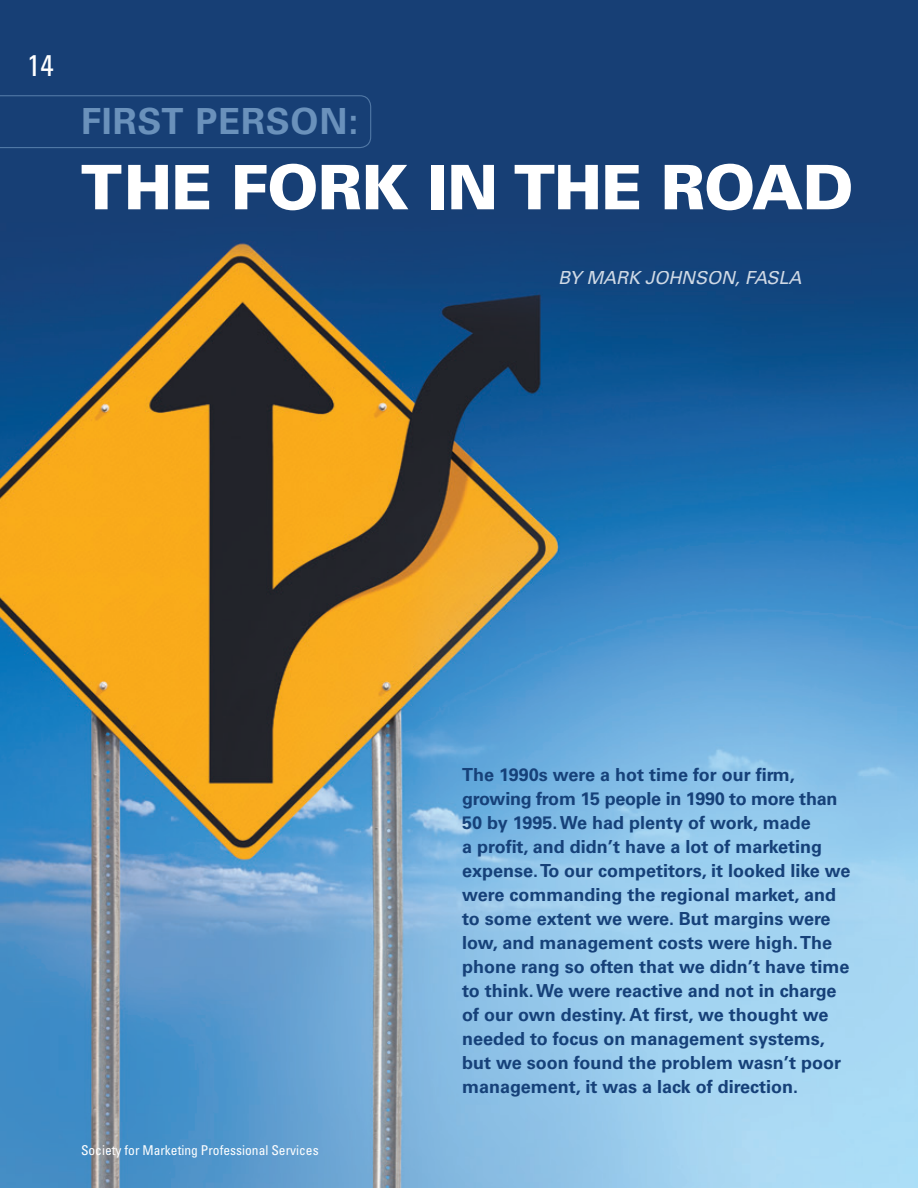
<style>
.page{position:relative;width:918px;height:1188px;background:#fff}
.page>*{position:absolute;margin:0;border:0;box-sizing:border-box;transform-origin:0 0}
.t1{font:900 61.5px "Univers LT Std";letter-spacing:-.015em;color:#fff}
.t2{font:700 36px "Univers LT Std";letter-spacing:.025em;color:#6a91bb}
.t3{font:condensed 30px "Univers LT Std";color:#fff}
.t4{font:700 18px/24px "Univers LT Std";color:#164179}
.t5{font:italic 18px "Univers LT Std";letter-spacing:-.005em;color:#fff}
.t6{font:condensed 13.5px "Univers LT Std";color:#fff}
</style>
<div class="page">
<img style="left:0;top:0;width:918px;height:1188px">
<div style="left:0;top:95px;width:372px;height:54px;background:#173f75"></div>
<h3 class="t3" style="left:27px;top:46px;width:28px">14</h3>
<h2 class="t2" style="left:81px;top:101px;width:279px">FIRST PERSON:</h2>
<h1 class="t1" style="left:81px;top:149px;width:774px">THE FORK IN THE ROAD</h1>
<p class="t5" style="left:558px;top:267px;width:245px">BY MARK JOHNSON, FASLA</p>
<p class="t6" style="left:81px;top:1141px;width:239px">Society for Marketing Professional Services</p>
<p class="t4" style="left:462px;top:763px;width:390px">The 1990s were a hot time for our firm, growing from 15 people in 1990 to more than 50 by 1995. We had plenty of work, made<br>a profit, and didn’t have a lot of marketing expense. To our competitors, it looked like we were commanding the regional market, and to some extent we were. But margins were low, and management costs were high. The phone rang so often that we didn’t have time to think. We were reactive and not in charge of our own destiny. At first, we thought we needed to focus on management systems, but we soon found the problem wasn’t poor management, it was a lack of direction.</p>
</div>
